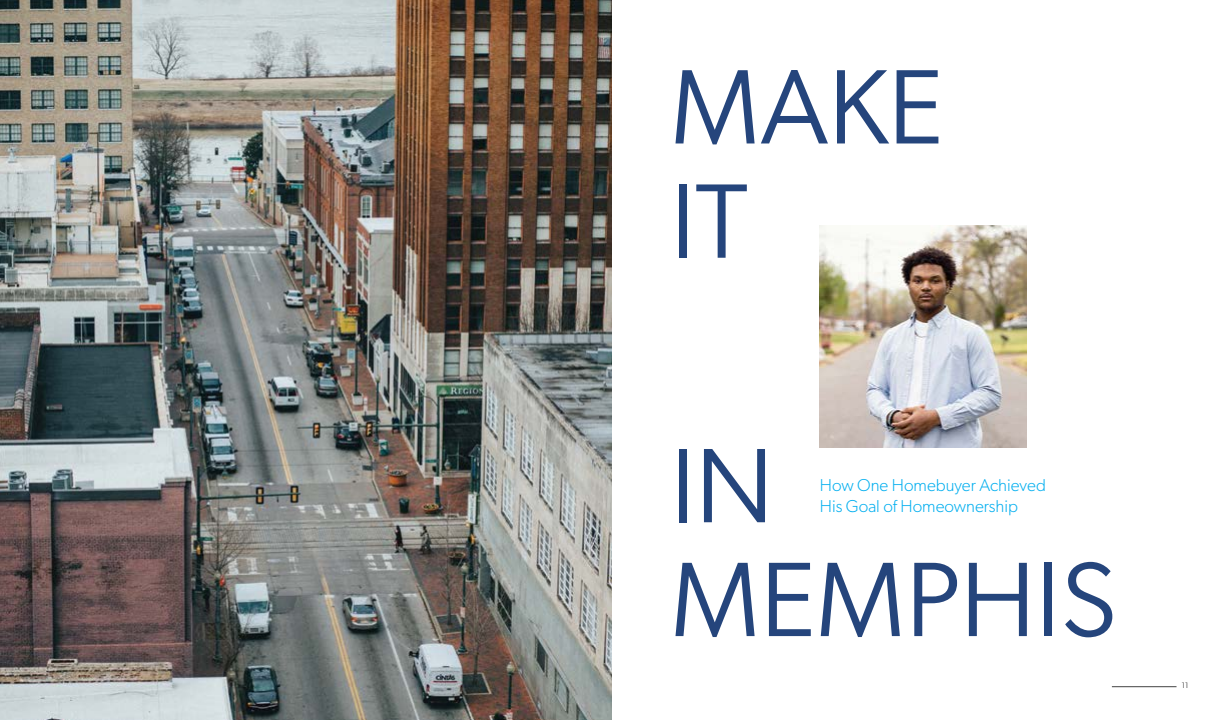
<style>
.page{position:relative;width:1224px;height:720px;background:#fff}
.page>*{position:absolute;margin:0;border:0;box-sizing:border-box;transform-origin:0 0}
.t1{font:106.2px/114.3px "Gibson";color:#25457c}
.t2{font:300 17.2px/20.7px "Gibson";color:#00aeef}
.t3{font:8px "Gibson";color:#434343}
</style>
<div class="page">
<img style="left:0;top:0;width:612px;height:720px">
<img style="left:820px;top:225px;width:207px;height:222px">
<hr style="left:1112px;top:686px;width:65px;height:1px;background:#434343">
<h1 class="t1" style="left:670px;top:48px;width:274px">MAKE<br>IT</h1>
<h1 class="t1" style="left:670px;top:427px;width:105px">IN</h1>
<p class="t2" style="left:820px;top:475px;width:228px">How One Homebuyer Achieved<br>His Goal of Homeownership</p>
<h1 class="t1" style="left:670px;top:541px;width:448px">MEMPHIS</h1>
<p class="t3" style="left:1182px;top:681px;width:8px">11</p>
</div>
